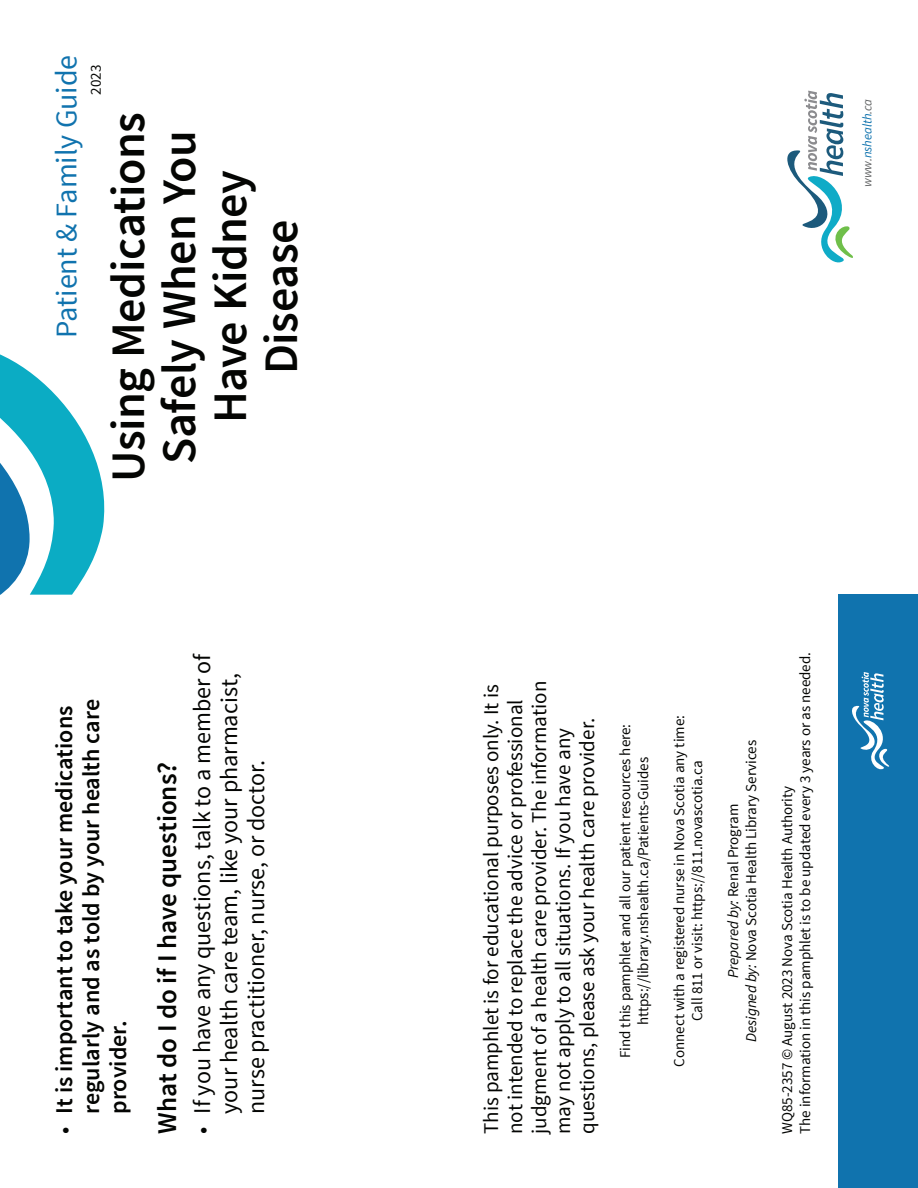
<style>
.page{position:relative;width:918px;height:1188px;background:#fff}
.page>*{position:absolute;margin:0;border:0;box-sizing:border-box;transform-origin:0 0}
.t1{font:600 48px/51px "Source Sans Pro";letter-spacing:-.01em;color:#040503;text-align:center}
.t2{font:30px "Source Sans Pro";color:#1073ae}
.t3{font:600 27px "Source Sans Pro";color:#040503}
.t4{font:24px/27px "Source Sans Pro";color:#040503}
.t5{font:600 24px/27px "Source Sans Pro";color:#040503}
.t6{font:21px/24px "Source Sans Pro";color:#040503}
.t7{font:15px/18px "Source Sans Pro";color:#040503;text-align:center}
.t8{font:italic 12.75px "Source Sans Pro";letter-spacing:-.01em;color:#1073ae}
.s1{color:#636566}
.s2{font-style:italic}
</style>
<div class="page">
<svg style="left:0;top:354px;width:105px;height:240px"></svg>
<svg style="left:787px;top:91px;width:66px;height:171px"></svg>
<div style="left:838px;top:594px;width:80px;height:594px;background:#1073ae"></div>
<svg style="left:852px;top:672px;width:37px;height:97px"></svg>
<h2 class="t2" style="left:47px;top:338px;width:285px;rotate:-90deg">Patient &amp; Family Guide</h2>
<p class="t7" style="left:87px;top:95px;width:31px;rotate:-90deg">2023</p>
<h1 class="t1" style="left:101px;top:482px;width:371px;rotate:-90deg">Using Medications<br>Safely When You<br>Have Kidney<br>Disease</h1>
<h3 class="t5" style="left:50px;top:1114px;width:416px;rotate:-90deg">It is important to take your medications regularly and as told by your health care provider.</h3>
<h3 class="t4" style="left:50px;top:1134px;width:9px;rotate:-90deg">•</h3>
<h3 class="t3" style="left:150px;top:1134px;width:373px;rotate:-90deg">What do I do if I have questions?</h3>
<h3 class="t4" style="left:188px;top:1114px;width:462px;text-indent:-20px;rotate:-90deg">• If you have any questions, talk to a member of your health care team, like your pharmacist, nurse practitioner, nurse, or doctor.</h3>
<p class="t8" style="left:859px;top:187px;width:90px;rotate:-90deg"><span class="s1">www.</span>nshealth<span class="s1">.ca</span></p>
<p class="t6" style="left:479px;top:1134px;width:455px;rotate:-90deg">This pamphlet is for educational purposes only. It is not intended to replace the advice or professional judgment of a health care provider. The information may not apply to all situations. If you have any questions, please ask your health care provider.</p>
<p class="t7" style="left:616px;top:1058px;width:336px;rotate:-90deg">Find this pamphlet and all our patient resources here: https://library.nshealth.ca/Patients-Guides</p>
<p class="t7" style="left:670px;top:1067px;width:353px;rotate:-90deg">Connect with a registered nurse in Nova Scotia any time:<br>Call 811 or visit: https://811.novascotia.ca</p>
<p class="t7" style="left:724px;top:1042px;width:304px;rotate:-90deg"><span class="s2">Prepared by:</span> Renal Program<br><span class="s2">Designed by:</span> Nova Scotia Health Library Services</p>
<p class="t7" style="left:778px;top:1134px;width:483px;text-align:left;rotate:-90deg">WQ85-2357 © August 2023 Nova Scotia Health Authority<br>The information in this pamphlet is to be updated every 3 years or as needed.</p>
</div>
